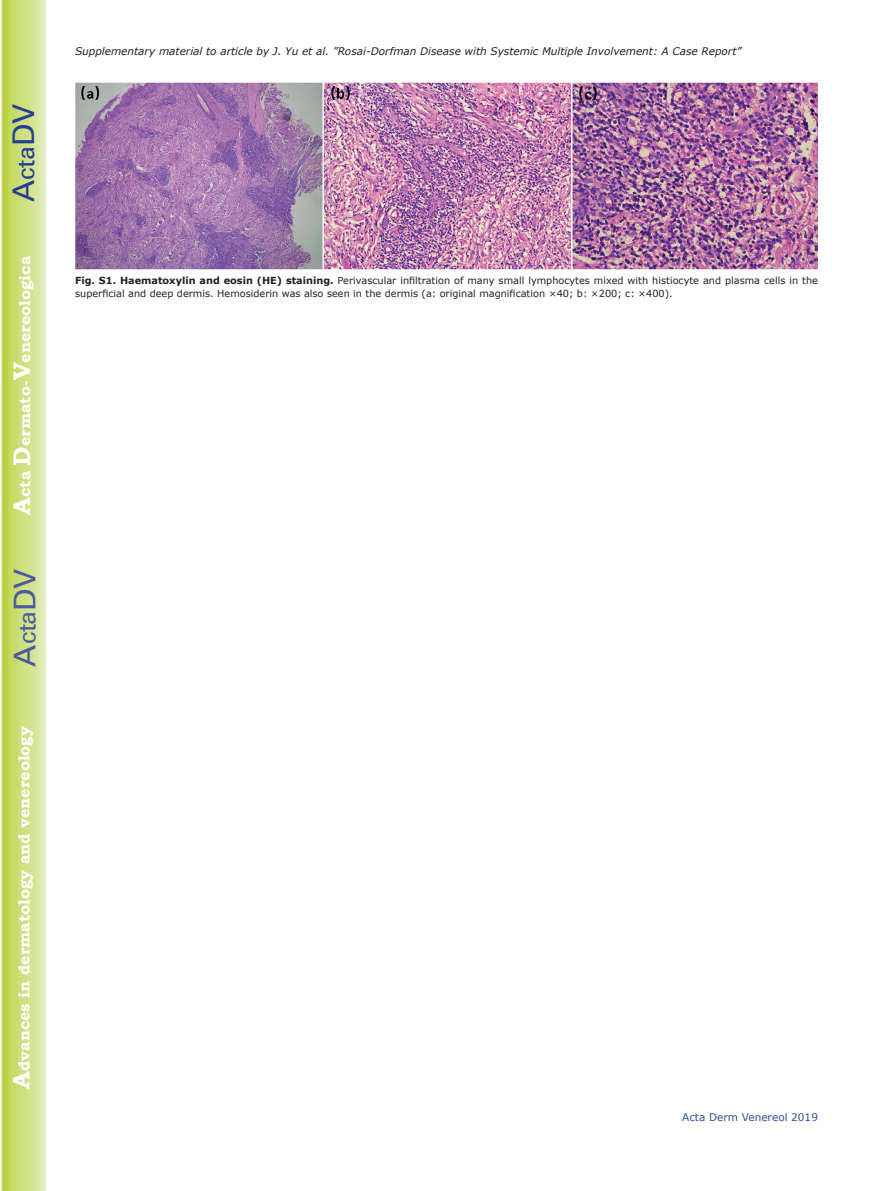
<style>
.page{position:relative;width:893px;height:1191px;background:#fff}
.page>*{position:absolute;margin:0;border:0;box-sizing:border-box;transform-origin:0 0}
.t1{font:30px "Univers";color:#4d5a9e}
.t2{font:30px "Univers";color:#253f8e}
.t3{font:700 15.75px "Bookman Old Style";color:#fff}
.t4{font:italic 10.5px "Verdana";color:#231f20}
.t5{font:10.5px "Verdana";color:#324f95}
.t6{font:9.75px/13.5px "Verdana";color:#231f20}
.s1{font-size:24px}
.s2{font-weight:700}
</style>
<div class="page">
<svg style="left:1px;top:0;width:45px;height:1191px;background:#cfe084"></svg>
<img style="left:75px;top:83px;width:742px;height:187px">
<h1 class="t2" style="left:6px;top:202px;width:100px;rotate:-90deg">A<span class="s1">cta</span>DV</h1>
<h2 class="t3" style="left:15px;top:515px;width:260px;rotate:-90deg"><span class="s1">A</span>cta <span class="s1">D</span>ermato-<span class="s1">V</span>enereologica</h2>
<h1 class="t1" style="left:7px;top:666px;width:100px;rotate:-90deg">A<span class="s1">cta</span>DV</h1>
<h2 class="t3" style="left:15px;top:1088px;width:364px;rotate:-90deg"><span class="s1">A</span>dvances in dermatology and venereology</h2>
<p class="t4" style="left:75px;top:44px;width:668px">Supplementary material to article by J. Yu et al. ”Rosai-Dorfman Disease with Systemic Multiple Involvement: A Case Report”</p>
<p class="t6" style="left:75px;top:273px;width:744px"><span class="s2">Fig. S1. Haematoxylin and eosin (HE) staining.</span> Perivascular infiltration of many small lymphocytes mixed with histiocyte and plasma cells in the superficial and deep dermis. Hemosiderin was also seen in the dermis (a: original magnification ×40; b: ×200; c: ×400).</p>
<p class="t5" style="left:682px;top:1110px;width:137px">Acta Derm Venereol 2019</p>
</div>
